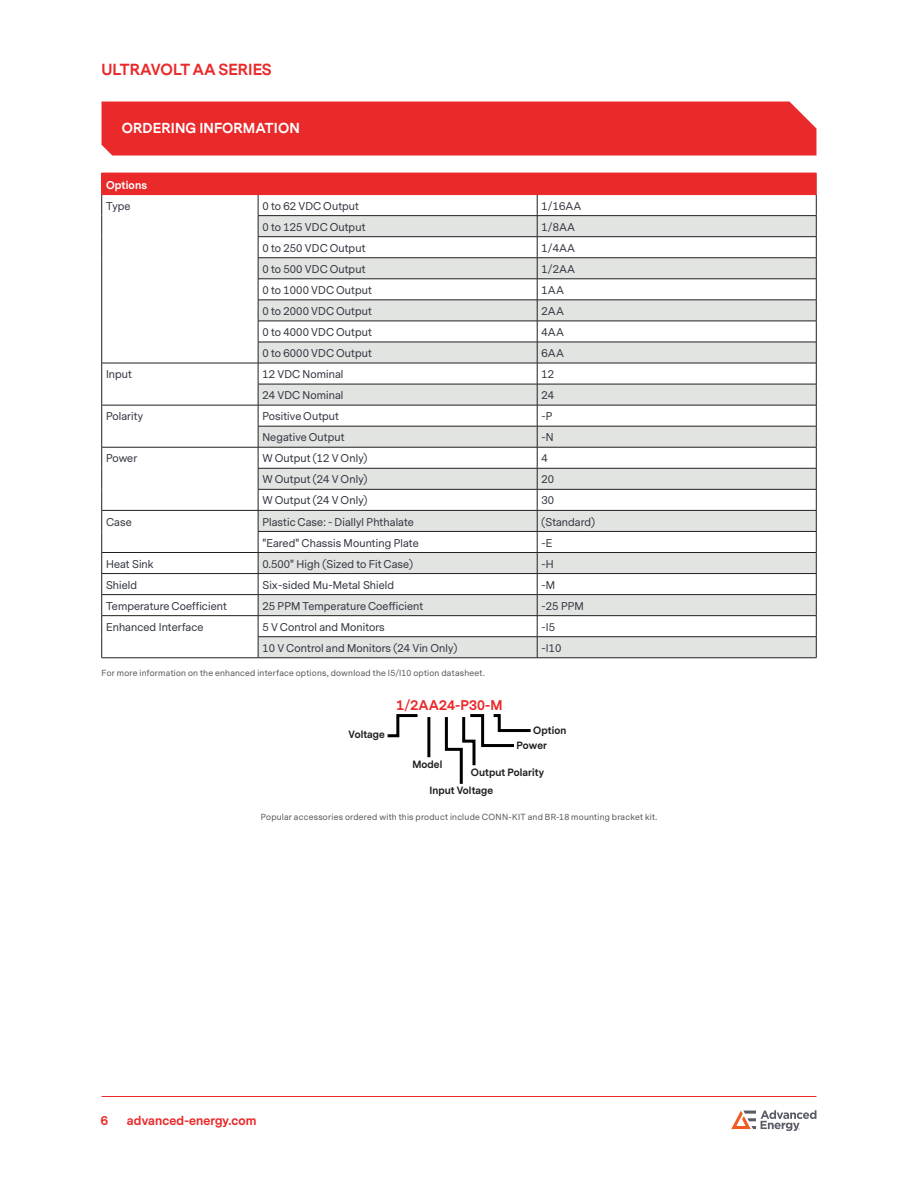
<style>
.page{position:relative;width:918px;height:1188px;background:#fff}
.page>*{position:absolute;margin:0;border:0;box-sizing:border-box;transform-origin:0 0}
.t1{font:700 15px "Messina Sans";color:#e9292a}
.Heading_1{font:700 13.5px "Messina Sans";letter-spacing:.01em;color:#fff}
.t2{font:700 13.2px "Messina Sans";letter-spacing:.01em;color:#e9292a}
.t3{font:700 12px "Messina Sans";letter-spacing:.01em;color:#e9292a}
.table_text{font:10.5px "Messina Sans";letter-spacing:.01em;color:#323640}
.table_head_reverse{font:700 10.5px "Messina Sans";letter-spacing:.01em;color:#fff}
.t4{font:700 9.9px "Messina Sans";letter-spacing:.01em;color:#231f20}
.Notes{font:8.25px "Messina Sans";letter-spacing:.035em;color:#57585a}
</style>
<div class="page">
<hr style="left:102px;top:1096px;width:714px;height:1px;background:#e9292a">
<svg style="left:731px;top:1110px;width:85px;height:21px"></svg>
<div style="left:102px;top:102px;width:714px;height:54px;background:#e9292a"></div>
<div style="left:102px;top:173px;width:714px;height:22px;background:#e9292a"></div>
<svg style="left:259px;top:216px;width:557px;height:442px;fill:#e2e4e2"></svg>
<hr style="left:258px;top:215px;width:279px;height:1px;background:#231f20">
<hr style="left:537px;top:215px;width:279px;height:1px;background:#231f20">
<hr style="left:258px;top:236px;width:279px;height:1px;background:#231f20">
<hr style="left:537px;top:236px;width:279px;height:1px;background:#231f20">
<hr style="left:258px;top:257px;width:279px;height:1px;background:#231f20">
<hr style="left:537px;top:257px;width:279px;height:1px;background:#231f20">
<hr style="left:258px;top:279px;width:279px;height:1px;background:#231f20">
<hr style="left:537px;top:279px;width:279px;height:1px;background:#231f20">
<hr style="left:258px;top:300px;width:279px;height:1px;background:#231f20">
<hr style="left:537px;top:300px;width:279px;height:1px;background:#231f20">
<hr style="left:258px;top:321px;width:279px;height:1px;background:#231f20">
<hr style="left:537px;top:321px;width:279px;height:1px;background:#231f20">
<hr style="left:258px;top:342px;width:279px;height:1px;background:#231f20">
<hr style="left:537px;top:342px;width:279px;height:1px;background:#231f20">
<hr style="left:102px;top:363px;width:156px;height:1px;background:#231f20">
<hr style="left:258px;top:363px;width:279px;height:1px;background:#231f20">
<hr style="left:537px;top:363px;width:279px;height:1px;background:#231f20">
<hr style="left:258px;top:384px;width:279px;height:1px;background:#231f20">
<hr style="left:537px;top:384px;width:279px;height:1px;background:#231f20">
<hr style="left:102px;top:405px;width:156px;height:1px;background:#231f20">
<hr style="left:258px;top:405px;width:279px;height:1px;background:#231f20">
<hr style="left:537px;top:405px;width:279px;height:1px;background:#231f20">
<hr style="left:258px;top:426px;width:279px;height:1px;background:#231f20">
<hr style="left:537px;top:426px;width:279px;height:1px;background:#231f20">
<hr style="left:102px;top:447px;width:156px;height:1px;background:#231f20">
<hr style="left:258px;top:447px;width:279px;height:1px;background:#231f20">
<hr style="left:537px;top:447px;width:279px;height:1px;background:#231f20">
<hr style="left:258px;top:468px;width:279px;height:1px;background:#231f20">
<hr style="left:537px;top:468px;width:279px;height:1px;background:#231f20">
<hr style="left:258px;top:489px;width:279px;height:1px;background:#231f20">
<hr style="left:537px;top:489px;width:279px;height:1px;background:#231f20">
<hr style="left:102px;top:510px;width:156px;height:1px;background:#231f20">
<hr style="left:258px;top:510px;width:279px;height:1px;background:#231f20">
<hr style="left:537px;top:510px;width:279px;height:1px;background:#231f20">
<hr style="left:258px;top:531px;width:279px;height:1px;background:#231f20">
<hr style="left:537px;top:531px;width:279px;height:1px;background:#231f20">
<hr style="left:102px;top:552px;width:156px;height:1px;background:#231f20">
<hr style="left:258px;top:552px;width:279px;height:1px;background:#231f20">
<hr style="left:537px;top:552px;width:279px;height:1px;background:#231f20">
<hr style="left:102px;top:573px;width:156px;height:1px;background:#231f20">
<hr style="left:258px;top:573px;width:279px;height:1px;background:#231f20">
<hr style="left:537px;top:573px;width:279px;height:1px;background:#231f20">
<hr style="left:102px;top:594px;width:156px;height:1px;background:#231f20">
<hr style="left:258px;top:594px;width:279px;height:1px;background:#231f20">
<hr style="left:537px;top:594px;width:279px;height:1px;background:#231f20">
<hr style="left:102px;top:615px;width:156px;height:1px;background:#231f20">
<svg style="left:101px;top:173px;width:1px;height:485px"></svg>
<hr style="left:102px;top:658px;width:156px;height:1px;background:#231f20">
<hr style="left:258px;top:615px;width:279px;height:1px;background:#231f20">
<hr style="left:537px;top:615px;width:279px;height:1px;background:#231f20">
<hr style="left:258px;top:636px;width:279px;height:1px;background:#231f20">
<svg style="left:258px;top:195px;width:1px;height:463px"></svg>
<hr style="left:537px;top:636px;width:279px;height:1px;background:#231f20">
<svg style="left:537px;top:195px;width:1px;height:463px"></svg>
<svg style="left:816px;top:173px;width:1px;height:485px"></svg>
<hr style="left:258px;top:658px;width:279px;height:1px;background:#231f20">
<hr style="left:537px;top:658px;width:279px;height:1px;background:#231f20">
<svg style="left:387px;top:714px;width:31px;height:24px"></svg>
<svg style="left:444px;top:714px;width:87px;height:70px"></svg>
<hr style="left:427px;top:717px;width:3px;height:40px;background:#000">
<h1 class="t1" style="left:102px;top:59px;width:172px">ULTRAVOLT AA SERIES</h1>
<p class="Heading_1" style="left:122px;top:119px;width:180px">ORDERING INFORMATION</p>
<p class="table_head_reverse" style="left:106px;top:177px;width:42px">Options</p>
<p class="table_text" style="left:106px;top:199px;width:26px">Type</p>
<p class="table_text" style="left:262px;top:199px;width:98px">0 to 62 VDC Output</p>
<p class="table_text" style="left:542px;top:199px;width:42px">1/16AA</p>
<p class="table_text" style="left:262px;top:220px;width:104px">0 to 125 VDC Output</p>
<p class="table_text" style="left:542px;top:220px;width:35px">1/8AA</p>
<p class="table_text" style="left:262px;top:241px;width:104px">0 to 250 VDC Output</p>
<p class="table_text" style="left:542px;top:241px;width:35px">1/4AA</p>
<p class="table_text" style="left:262px;top:262px;width:104px">0 to 500 VDC Output</p>
<p class="table_text" style="left:542px;top:262px;width:35px">1/2AA</p>
<p class="table_text" style="left:262px;top:283px;width:111px">0 to 1000 VDC Output</p>
<p class="table_text" style="left:542px;top:283px;width:24px">1AA</p>
<p class="table_text" style="left:262px;top:304px;width:111px">0 to 2000 VDC Output</p>
<p class="table_text" style="left:542px;top:304px;width:24px">2AA</p>
<p class="table_text" style="left:262px;top:325px;width:111px">0 to 4000 VDC Output</p>
<p class="table_text" style="left:542px;top:325px;width:24px">4AA</p>
<p class="table_text" style="left:262px;top:346px;width:111px">0 to 6000 VDC Output</p>
<p class="table_text" style="left:542px;top:346px;width:24px">6AA</p>
<p class="table_text" style="left:106px;top:367px;width:28px">Input</p>
<p class="table_text" style="left:262px;top:367px;width:83px">12 VDC Nominal</p>
<p class="table_text" style="left:542px;top:367px;width:14px">12</p>
<p class="table_text" style="left:262px;top:388px;width:83px">24 VDC Nominal</p>
<p class="table_text" style="left:542px;top:388px;width:14px">24</p>
<p class="table_text" style="left:106px;top:409px;width:39px">Polarity</p>
<p class="table_text" style="left:262px;top:409px;width:78px">Positive Output</p>
<p class="table_text" style="left:542px;top:409px;width:13px">-P</p>
<p class="table_text" style="left:262px;top:430px;width:84px">Negative Output</p>
<p class="table_text" style="left:542px;top:430px;width:14px">-N</p>
<p class="table_text" style="left:106px;top:452px;width:33px">Power</p>
<p class="table_text" style="left:262px;top:452px;width:107px">W Output (12 V Only)</p>
<p class="table_text" style="left:542px;top:452px;width:8px">4</p>
<p class="table_text" style="left:262px;top:473px;width:107px">W Output (24 V Only)</p>
<p class="table_text" style="left:542px;top:473px;width:14px">20</p>
<p class="table_text" style="left:262px;top:494px;width:107px">W Output (24 V Only)</p>
<p class="table_text" style="left:542px;top:494px;width:14px">30</p>
<p class="table_text" style="left:106px;top:515px;width:27px">Case</p>
<p class="table_text" style="left:262px;top:515px;width:153px">Plastic Case: - Diallyl Phthalate</p>
<p class="table_text" style="left:542px;top:515px;width:55px">(Standard)</p>
<p class="table_text" style="left:262px;top:536px;width:158px">"Eared" Chassis Mounting Plate</p>
<p class="table_text" style="left:542px;top:536px;width:12px">-E</p>
<p class="table_text" style="left:106px;top:557px;width:49px">Heat Sink</p>
<p class="table_text" style="left:262px;top:557px;width:152px">0.500" High (Sized to Fit Case)</p>
<p class="table_text" style="left:542px;top:557px;width:14px">-H</p>
<p class="table_text" style="left:106px;top:578px;width:33px">Shield</p>
<p class="table_text" style="left:262px;top:578px;width:133px">Six-sided Mu-Metal Shield</p>
<p class="table_text" style="left:542px;top:578px;width:15px">-M</p>
<p class="table_text" style="left:106px;top:599px;width:122px">Temperature Coefficient</p>
<p class="table_text" style="left:262px;top:599px;width:162px">25 PPM Temperature Coefficient</p>
<p class="table_text" style="left:542px;top:599px;width:44px">-25 PPM</p>
<p class="table_text" style="left:106px;top:620px;width:99px">Enhanced Interface</p>
<p class="table_text" style="left:262px;top:620px;width:124px">5 V Control and Monitors</p>
<p class="table_text" style="left:542px;top:620px;width:15px">-I5</p>
<p class="table_text" style="left:262px;top:641px;width:196px">10 V Control and Monitors (24 Vin Only)</p>
<p class="table_text" style="left:542px;top:641px;width:22px">-I10</p>
<p class="Notes" style="left:102px;top:667px;width:385px">For more information on the enhanced interface options, download the I5/I10 option datasheet.</p>
<p class="t2" style="left:396px;top:696px;width:108px">1/2AA24-P30-M</p>
<p class="t4" style="left:517px;top:738px;width:32px">Power</p>
<p class="t4" style="left:533px;top:723px;width:35px">Option</p>
<p class="t4" style="left:471px;top:765px;width:75px">Output Polarity</p>
<p class="t4" style="left:348px;top:728px;width:38px">Voltage</p>
<p class="t4" style="left:412px;top:757px;width:31px">Model</p>
<p class="t4" style="left:429px;top:784px;width:65px">Input Voltage</p>
<p class="Notes" style="left:261px;top:811px;width:398px">Popular accessories ordered with this product include CONN-KIT and BR-18 mounting bracket kit.</p>
<p class="t3" style="left:101px;top:1113px;width:9px">6</p>
<p class="t3" style="left:127px;top:1113px;width:131px">advanced-energy.com</p>
</div>
